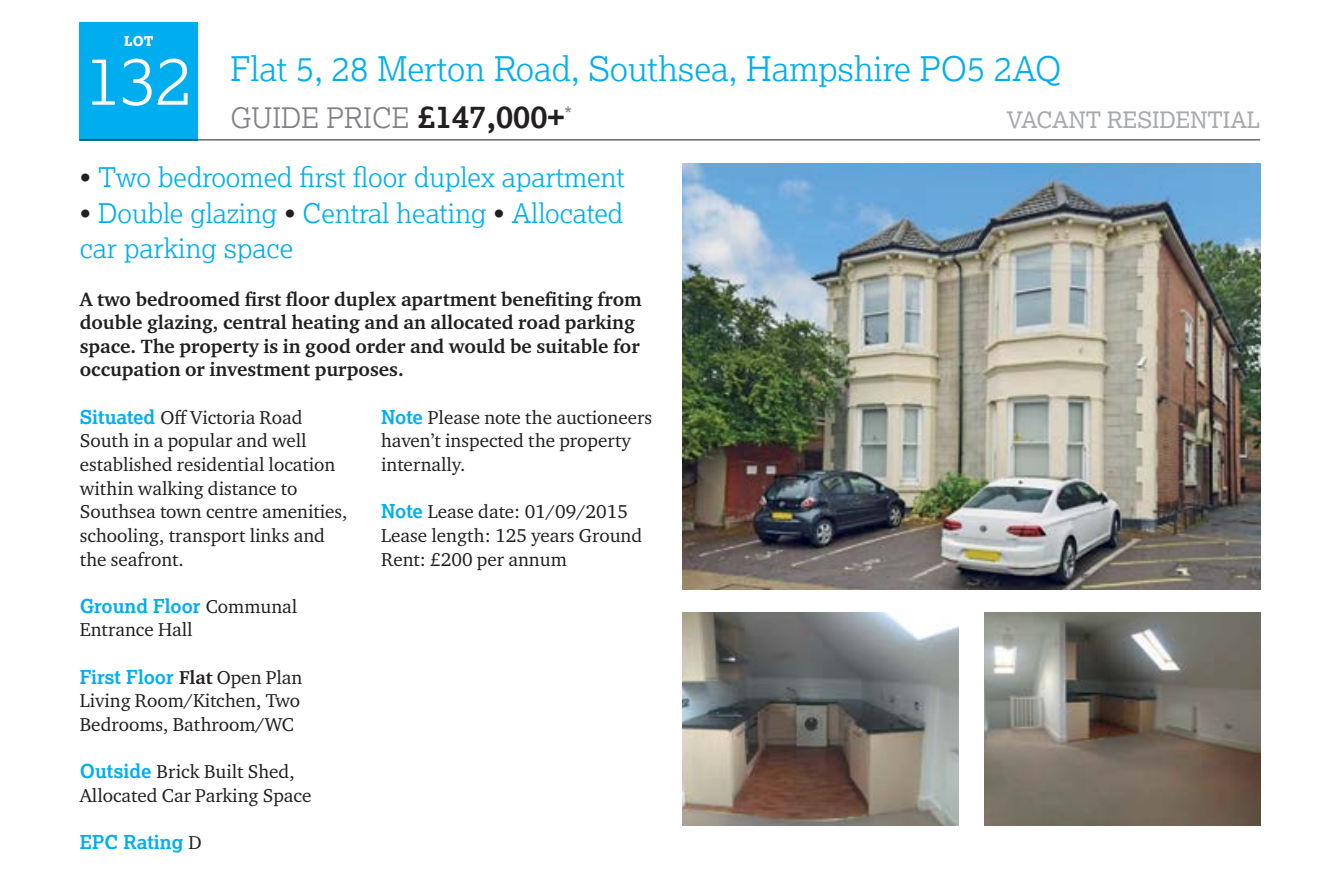
<style>
.page{position:relative;width:1338px;height:890px;background:#fff}
.page>*{position:absolute;margin:0;border:0;box-sizing:border-box;transform-origin:0 0}
.t1{font:300 67.5px "Lexia";color:#fff}
.t2{font:300 33.75px "Lexia";color:#00aeef}
.t3{font:300 28.12px "Lexia";color:#808285}
.t4{font:300 27px/35.3px "Lexia";color:#00aeef}
.t5{font:22.5px "Lexia";color:#a7a9ac}
.t6{font:20.25px "Lexia";color:#808285}
.t7{font:700 19.8px/23.6px "Charter ITC Pro";color:#231f20}
.t8{font:19.12px/23.6px "Charter ITC Pro";color:#231f20}
.t9{font:700 19.12px "Lexia";color:#00aeef}
.t10{font:800 13.5px "Lexia";color:#fff}
.s1{font-weight:700;font-size:31.5px;color:#231f20}
.s2{color:#231f20}
.s3{font-family:"Lexia";font-weight:700;color:#00aeef}
.s4{font-family:"Charter ITC Pro";font-weight:400;color:#231f20}
.s5{font-family:"Charter ITC Pro";color:#231f20}
</style>
<div class="page">
<div style="left:80px;top:22px;width:118px;height:118px;background:#00aeef"></div>
<hr style="left:80px;top:139px;width:1180px;height:1px;background:#231f20">
<img style="left:682px;top:613px;width:276px;height:212px">
<img style="left:984px;top:613px;width:276px;height:212px">
<img style="left:682px;top:164px;width:578px;height:425px">
<p class="t10" style="left:124px;top:32px;width:31px">LOT</p>
<h1 class="t1" style="left:85px;top:38px;width:109px">132</h1>
<h2 class="t2" style="left:230px;top:48px;width:832px">Flat 5, 28 Merton Road, Southsea, Hampshire PO5 2AQ</h2>
<h3 class="t3" style="left:230px;top:100px;width:335px">GUIDE PRICE <span class="s1">£147,000+</span></h3>
<p class="t5" style="left:1006px;top:106px;width:255px">VACANT RESIDENTIAL</p>
<p class="t6" style="left:564px;top:101px;width:9px">*</p>
<h3 class="t4" style="left:80px;top:159px;width:546px"><span class="s2">•</span> Two bedroomed first floor duplex apartment</h3>
<h3 class="t4" style="left:80px;top:195px;width:545px"><span class="s2">•</span> Double glazing <span class="s2">•</span> Central heating <span class="s2">•</span> Allocated car parking space</h3>
<p class="t7" style="left:80px;top:287px;width:563px">A two bedroomed first floor duplex apartment benefiting from double glazing, central heating and an allocated road parking space. The property is in good order and would be suitable for occupation or investment purposes.</p>
<p class="t8" style="left:80px;top:405px;width:269px"><span class="s3">Situated</span> Off Victoria Road<br>South in a popular and well established residential location within walking distance to<br>Southsea town centre amenities, schooling, transport links and the seafront.</p>
<p class="t9" style="left:80px;top:594px;width:219px">Ground Floor <span class="s4">Communal</span></p>
<p class="t8" style="left:80px;top:618px;width:114px">Entrance Hall</p>
<p class="t9" style="left:80px;top:664px;width:224px">First Floor <span class="s5">Flat</span> <span class="s4">Open Plan</span></p>
<p class="t8" style="left:80px;top:688px;width:222px">Living Room/Kitchen, Two<br>Bedrooms, Bathroom/WC</p>
<p class="t8" style="left:80px;top:759px;width:233px"><span class="s3">Outside</span> Brick Built Shed,<br>Allocated Car Parking Space</p>
<p class="t9" style="left:80px;top:830px;width:124px">EPC Rating <span class="s4">D</span></p>
<p class="t8" style="left:381px;top:405px;width:272px"><span class="s3">Note</span> Please note the auctioneers haven’t inspected the property internally.</p>
<p class="t8" style="left:381px;top:499px;width:262px"><span class="s3">Note</span> Lease date: 01/09/2015<br>Lease length: 125 years Ground<br>Rent: £200 per annum</p>
</div>
